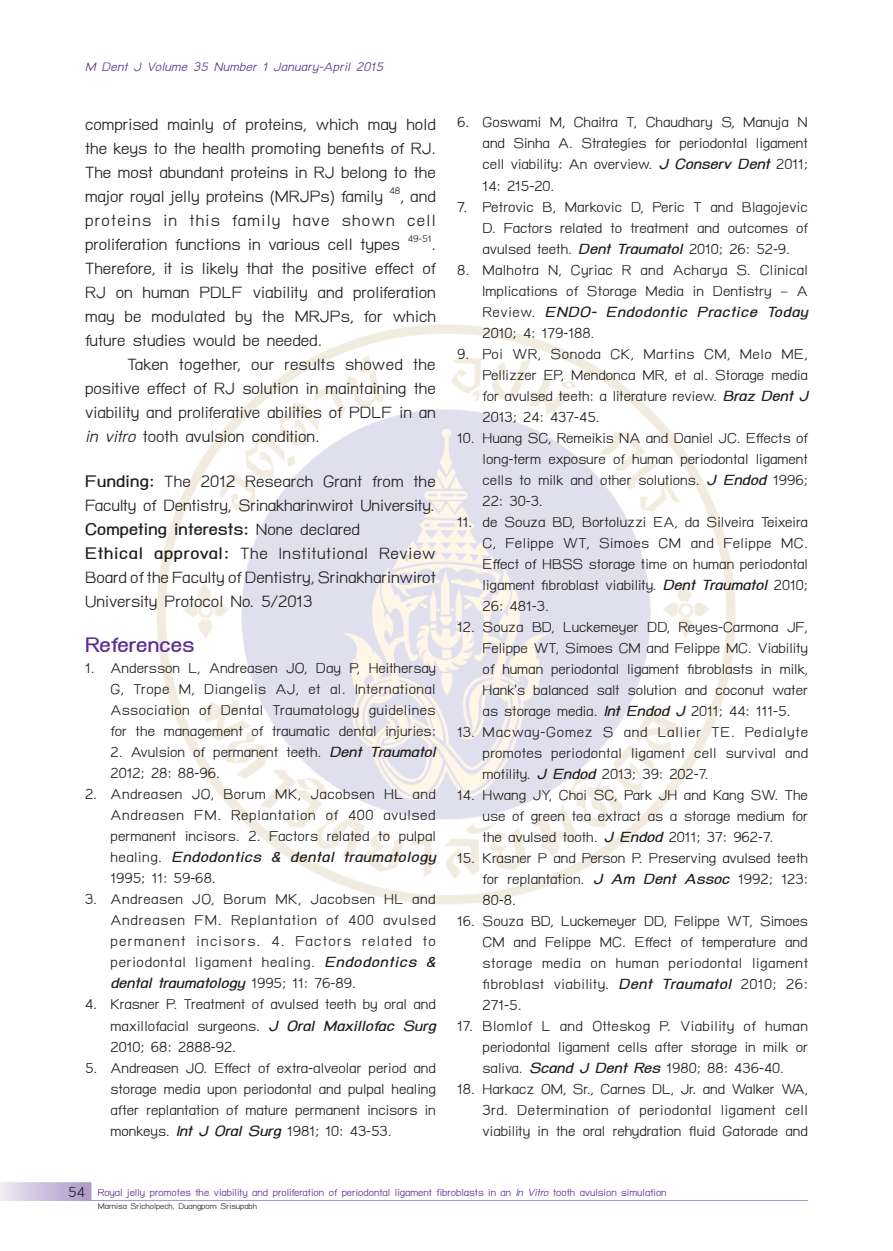
<style>
.page{position:relative;width:893px;height:1251px;background:#fff}
.page>*{position:absolute;margin:0;border:0;box-sizing:border-box;transform-origin:0 0}
.t1{font:700 30px "TH Baijam";color:#5b2e91}
.t2{font:24px/24px "TH Baijam";color:#231f20;text-align:justify}
.t3{font:21px/21px "TH Baijam";color:#231f20;text-align:justify}
.t4{font:italic 18px "TH Baijam";letter-spacing:.015em;color:#5b2e91}
.t5{font:15px "TH Baijam";color:#5b2e91}
.t6{font:12px "TH Baijam";color:#231f20}
.s1{font-style:italic}
.s2{font-weight:700}
.s3{font-weight:700;font-style:italic}
.s4{font-size:21px;color:#231f20}
</style>
<div class="page">
<svg style="left:0;top:1182px;width:91px;height:18px;background:#ccc1de"></svg>
<hr style="left:91px;top:1199px;width:717px;height:1px;background:#ac99c9">
<img style="left:156px;top:324px;width:580px;height:581px">
<p class="t4" style="left:85px;top:57px;width:299px">M Dent J Volume 35 Number 1 January-April 2015</p>
<p class="t2" style="left:85px;top:113px;width:353px">comprised mainly of proteins, which may hold the keys to the health promoting benefits of RJ.<br>The most abundant proteins in RJ belong to the major royal jelly proteins (MRJPs) family <sup>48</sup>, and proteins in this family have shown cell proliferation functions in various cell types <sup>49-51</sup>.<br>Therefore, it is likely that the positive effect of RJ on human PDLF viability and proliferation may be modulated by the MRJPs, for which future studies would be needed.</p>
<p class="t2" style="left:85px;top:353px;width:352px;text-indent:43px">Taken together, our results showed the positive effect of RJ solution in maintaining the viability and proliferative abilities of PDLF in an <span class="s1">in vitro</span> tooth avulsion condition.</p>
<p class="t2" style="left:85px;top:470px;width:352px;text-align:left"><span class="s2">Funding:</span> The 2012 Research Grant from the Faculty of Dentistry, Srinakharinwirot University.<br><span class="s2">Competing interests:</span> None declared<br><span class="s2">Ethical approval:</span> The Institutional Review Board of the Faculty of Dentistry, Srinakharinwirot University Protocol No. 5/2013</p>
<h1 class="t1" style="left:85px;top:628px;width:111px">References</h1>
<p class="t3" style="left:111px;top:658px;width:327px;text-indent:-26px">1. Andersson L, Andreasen JO, Day P, Heithersay G, Trope M, Diangelis AJ, et al. International Association of Dental Traumatology guidelines for the management of traumatic dental injuries:</p>
<p class="t3" style="left:111px;top:742px;width:327px">2. Avulsion of permanent teeth. <span class="s3">Dent Traumatol<br></span>2012; 28: 88-96.</p>
<p class="t3" style="left:111px;top:784px;width:327px;text-indent:-26px">2. Andreasen JO, Borum MK, Jacobsen HL and Andreasen FM. Replantation of 400 avulsed permanent incisors. 2. Factors related to pulpal healing. <span class="s3">Endodontics &amp; dental traumatology </span>1995; 11: 59-68.</p>
<p class="t3" style="left:111px;top:889px;width:327px;text-indent:-26px">3. Andreasen JO, Borum MK, Jacobsen HL and Andreasen FM. Replantation of 400 avulsed permanent incisors. 4. Factors related to periodontal ligament healing. <span class="s3">Endodontics &amp; dental traumatology</span> 1995; 11: 76-89.</p>
<p class="t3" style="left:111px;top:994px;width:327px;text-indent:-26px">4. Krasner P. Treatment of avulsed teeth by oral and maxillofacial surgeons. <span class="s3">J Oral Maxillofac Surg </span>2010; 68: 2888-92.</p>
<p class="t3" style="left:111px;top:1057px;width:327px;text-indent:-26px">5. Andreasen JO. Effect of extra-alveolar period and storage media upon periodontal and pulpal healing after replantation of mature permanent incisors in monkeys. <span class="s3">Int J Oral Surg</span> 1981; 10: 43-53.</p>
<p class="t3" style="left:483px;top:113px;width:327px;text-indent:-26px">6. Goswami M, Chaitra T, Chaudhary S, Manuja N and Sinha A. Strategies for periodontal ligament cell viability: An overview. <span class="s3">J Conserv Dent</span> 2011; 14: 215-20.</p>
<p class="t3" style="left:483px;top:197px;width:327px;text-indent:-26px">7. Petrovic B, Markovic D, Peric T and Blagojevic D. Factors related to treatment and outcomes of avulsed teeth. <span class="s3">Dent Traumatol</span> 2010; 26: 52-9.</p>
<p class="t3" style="left:483px;top:260px;width:327px;text-indent:-26px">8. Malhotra N, Cyriac R and Acharya S. Clinical Implications of Storage Media in Dentistry – A Review. <span class="s3">ENDO- Endodontic Practice Today </span>2010; 4: 179-188.</p>
<p class="t3" style="left:483px;top:344px;width:327px;text-indent:-26px">9. Poi WR, Sonoda CK, Martins CM, Melo ME, Pellizzer EP, Mendonca MR, et al. Storage media for avulsed teeth: a literature review. <span class="s3">Braz Dent J </span>2013; 24: 437-45.</p>
<p class="t3" style="left:483px;top:428px;width:327px;text-indent:-26px">10. Huang SC, Remeikis NA and Daniel JC. Effects of long-term exposure of human periodontal ligament cells to milk and other solutions. <span class="s3">J Endod</span> 1996; 22: 30-3.</p>
<p class="t3" style="left:483px;top:512px;width:327px;text-indent:-26px">11. de Souza BD, Bortoluzzi EA, da Silveira Teixeira C, Felippe WT, Simoes CM and Felippe MC.<br>Effect of HBSS storage time on human periodontal ligament fibroblast viability. <span class="s3">Dent Traumatol</span> 2010; 26: 481-3.</p>
<p class="t3" style="left:483px;top:617px;width:327px;text-indent:-26px">12. Souza BD, Luckemeyer DD, Reyes-Carmona JF, Felippe WT, Simoes CM and Felippe MC. Viability of human periodontal ligament fibroblasts in milk, Hank's balanced salt solution and coconut water as storage media. <span class="s3">Int Endod J</span> 2011; 44: 111-5.</p>
<p class="t3" style="left:483px;top:722px;width:327px;text-indent:-26px">13. Macway-Gomez S and Lallier TE. Pedialyte promotes periodontal ligament cell survival and motility. <span class="s3">J Endod</span> 2013; 39: 202-7.</p>
<p class="t3" style="left:483px;top:785px;width:327px;text-indent:-26px">14. Hwang JY, Choi SC, Park JH and Kang SW. The use of green tea extract as a storage medium for the avulsed tooth. <span class="s3">J Endod</span> 2011; 37: 962-7.</p>
<p class="t3" style="left:483px;top:848px;width:327px;text-indent:-26px">15. Krasner P and Person P. Preserving avulsed teeth for replantation. <span class="s3">J Am Dent Assoc</span> 1992; 123:<br>80-8.</p>
<p class="t3" style="left:483px;top:911px;width:327px;text-indent:-26px">16. Souza BD, Luckemeyer DD, Felippe WT, Simoes CM and Felippe MC. Effect of temperature and storage media on human periodontal ligament fibroblast viability. <span class="s3">Dent Traumatol</span> 2010; 26:<br>271-5.</p>
<p class="t3" style="left:483px;top:1016px;width:327px;text-indent:-26px">17. Blomlof L and Otteskog P. Viability of human periodontal ligament cells after storage in milk or saliva. <span class="s3">Scand J Dent Res</span> 1980; 88: 436-40.</p>
<p class="t3" style="left:483px;top:1079px;width:327px;text-indent:-26px">18. Harkacz OM, Sr., Carnes DL, Jr. and Walker WA, 3rd. Determination of periodontal ligament cell viability in the oral rehydration fluid Gatorade and</p>
<p class="t5" style="left:68px;top:1183px;width:600px"><span class="s4">54</span> Royal jelly promotes the viability and proliferation of periodontal ligament fibroblasts in an <span class="s1">In Vitro</span> tooth avulsion simulation</p>
<p class="t6" style="left:98px;top:1199px;width:161px">Marnisa Sricholpech, Duangporn Srisupabh</p>
</div>
